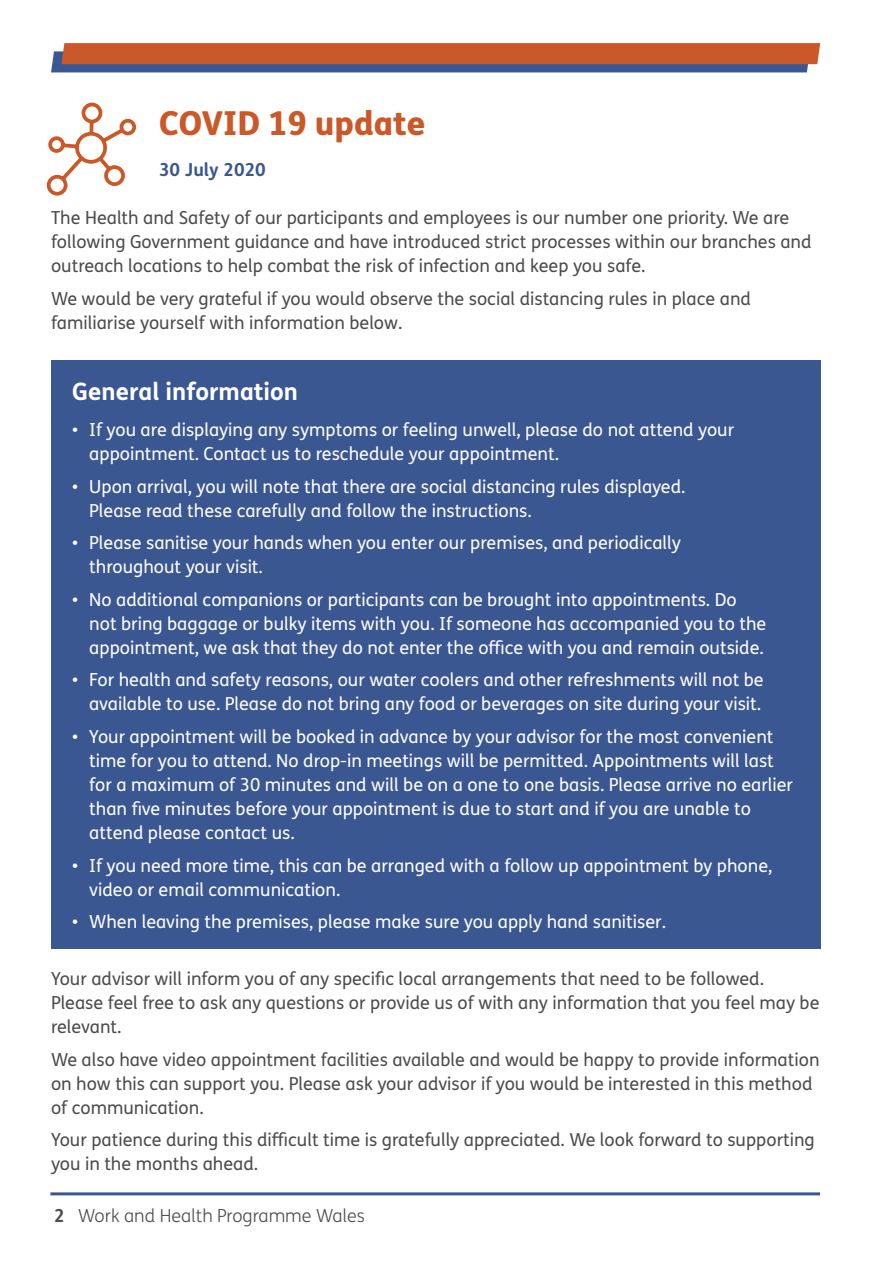
<style>
.page{position:relative;width:893px;height:1263px;background:#fff}
.page>*{position:absolute;margin:0;border:0;box-sizing:border-box;transform-origin:0 0}
.t1{font:800 33px "FS Me Pro";color:#ca5828}
.t2{font:700 24px "FS Me Pro";color:#fff}
.t3{font:18px/24px "FS Me Pro";color:#fff}
.t4{font:18px/24px "FS Me Pro";color:#4b4c4d}
.t5{font:300 18px "FS Me Pro";color:#4b4c4d}
.t6{font:700 18px "FS Me Pro";color:#3a5792}
.s1{font-weight:700}
</style>
<div class="page">
<hr style="left:50px;top:1192px;width:770px;height:3px;background:#3a5792">
<svg style="left:51px;top:43px;width:769px;height:29px;background:#a35a47"></svg>
<div style="left:51px;top:360px;width:770px;height:589px;background:#3a5792"></div>
<svg style="left:46px;top:102px;width:91px;height:94px"></svg>
<p class="t1" style="left:159px;top:97px;width:268px">COVID 19 update</p>
<p class="t6" style="left:159px;top:156px;width:108px">30 July 2020</p>
<p class="t4" style="left:51px;top:206px;width:762px">The Health and Safety of our participants and employees is our number one priority. We are following Government guidance and have introduced strict processes within our branches and outreach locations to help combat the risk of infection and keep you safe.</p>
<p class="t4" style="left:51px;top:286px;width:701px">We would be very grateful if you would observe the social distancing rules in place and familiarise yourself with information below.</p>
<p class="t2" style="left:72px;top:373px;width:227px">General information</p>
<p class="t3" style="left:89px;top:418px;width:646px;text-indent:-17px">• If you are displaying any symptoms or feeling unwell, please do not attend your appointment. Contact us to reschedule your appointment.</p>
<p class="t3" style="left:89px;top:474px;width:598px;text-indent:-17px">• Upon arrival, you will note that there are social distancing rules displayed.<br>Please read these carefully and follow the instructions.</p>
<p class="t3" style="left:89px;top:531px;width:593px;text-indent:-17px">• Please sanitise your hands when you enter our premises, and periodically throughout your visit.</p>
<p class="t3" style="left:89px;top:587px;width:678px;text-indent:-17px">• No additional companions or participants can be brought into appointments. Do not bring baggage or bulky items with you. If someone has accompanied you to the appointment, we ask that they do not enter the office with you and remain outside.</p>
<p class="t3" style="left:72px;top:668px;width:693px;text-align:right">• For health and safety reasons, our water coolers and other refreshments will not be available to use. Please do not bring any food or beverages on site during your visit.</p>
<p class="t3" style="left:89px;top:724px;width:705px;text-indent:-17px">• Your appointment will be booked in advance by your advisor for the most convenient time for you to attend. No drop-in meetings will be permitted. Appointments will last for a maximum of 30 minutes and will be on a one to one basis. Please arrive no earlier than five minutes before your appointment is due to start and if you are unable to attend please contact us.</p>
<p class="t3" style="left:89px;top:853px;width:685px;text-indent:-17px">• If you need more time, this can be arranged with a follow up appointment by phone, video or email communication.</p>
<p class="t3" style="left:72px;top:909px;width:595px">• When leaving the premises, please make sure you apply hand sanitiser.</p>
<p class="t4" style="left:51px;top:967px;width:770px">Your advisor will inform you of any specific local arrangements that need to be followed.<br>Please feel free to ask any questions or provide us of with any information that you feel may be relevant.</p>
<p class="t4" style="left:51px;top:1047px;width:770px">We also have video appointment facilities available and would be happy to provide information on how this can support you. Please ask your advisor if you would be interested in this method of communication.</p>
<p class="t4" style="left:51px;top:1128px;width:765px">Your patience during this difficult time is gratefully appreciated. We look forward to supporting you in the months ahead.</p>
<p class="t5" style="left:54px;top:1203px;width:312px"><span class="s1">2</span> Work and Health Programme Wales</p>
</div>
